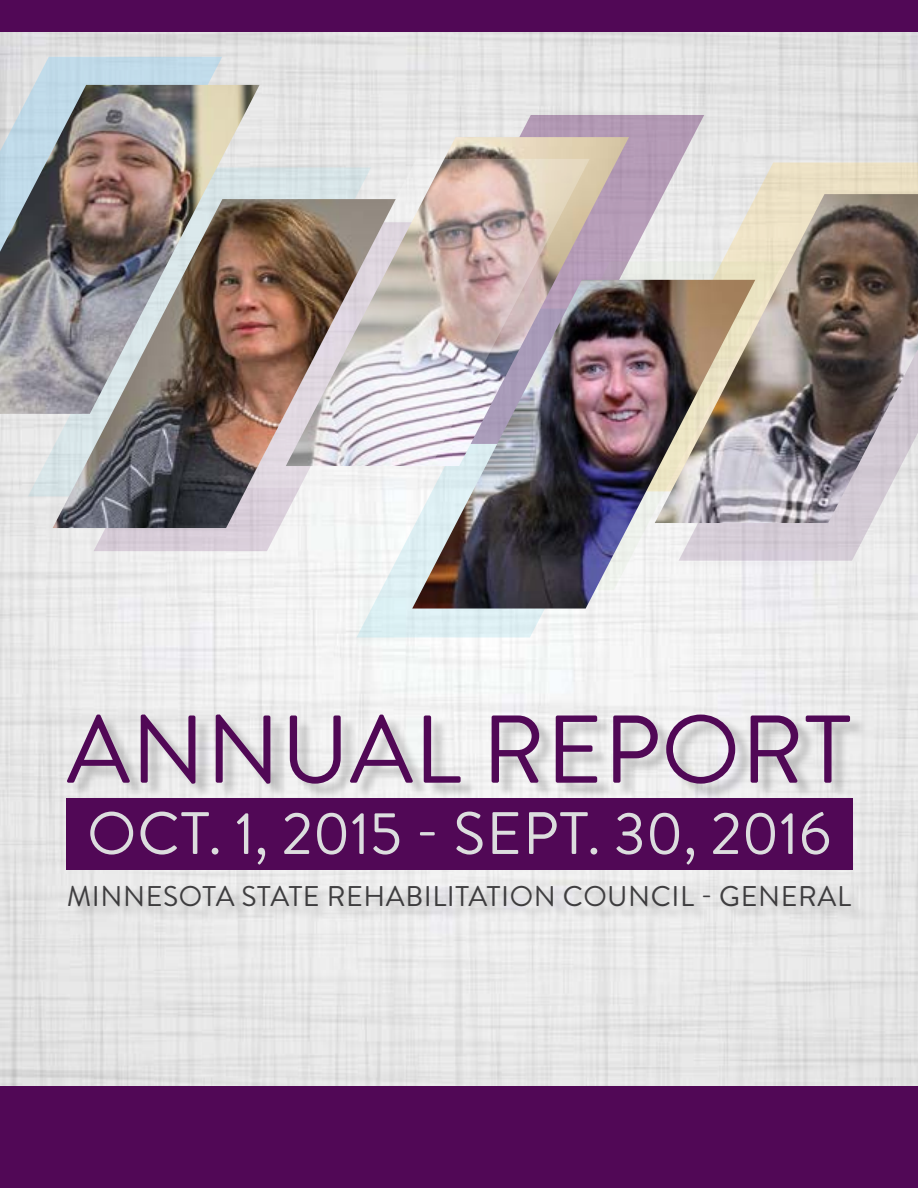
<style>
.page{position:relative;width:918px;height:1188px;background:#fff}
.page>*{position:absolute;margin:0;border:0;box-sizing:border-box;transform-origin:0 0}
.t1{font:96px "Brandon Grotesque";letter-spacing:.005em;color:#510856}
.t2{font:59.7px "Brandon Grotesque";color:#dcddde}
.t3{font:28.5px "Brandon Grotesque";letter-spacing:.02em;color:#414042}
</style>
<div class="page">
<img style="left:0;top:32px;width:918px;height:1055px">
<div style="left:66px;top:798px;width:786px;height:72px;background:#510856"></div>
<div style="left:71px;top:716px;width:797px;height:83px;background:#000;opacity:.2"></div>
<div style="left:73px;top:887px;width:795px;height:33px;background:#000;opacity:.2"></div>
<svg style="left:704px;top:162px;width:214px;height:32px;background:#e8e0cc"></svg>
<svg style="left:356px;top:551px;width:344px;height:87px"></svg>
<svg style="left:94px;top:488px;width:318px;height:63px"></svg>
<svg style="left:0;top:57px;width:222px;height:28px;background:#c6dae6"></svg>
<svg style="left:784px;top:523px;width:134px;height:38px;background:#ddd8de"></svg>
<img style="left:0;top:85px;width:260px;height:329px">
<img style="left:53px;top:199px;width:343px;height:329px">
<svg style="left:361px;top:115px;width:343px;height:146px;background:#c9bbca"></svg>
<svg style="left:629px;top:261px;width:155px;height:329px;background:#dfdbe1"></svg>
<img style="left:412px;top:280px;width:343px;height:329px">
<img style="left:286px;top:137px;width:343px;height:329px">
<img style="left:655px;top:194px;width:263px;height:329px">
<img style="left:247px;top:159px;width:343px;height:329px">
<div style="left:0;top:0;width:918px;height:32px;background:#510856"></div>
<div style="left:0;top:1087px;width:918px;height:101px;background:#510856"></div>
<h1 class="t1" style="left:67px;top:684px;width:786px">ANNUAL REPORT</h1>
<h1 class="t2" style="left:87px;top:792px;width:746px">OCT. 1, 2015 - SEPT. 30, 2016</h1>
<h1 class="t3" style="left:67px;top:877px;width:786px">MINNESOTA STATE REHABILITATION COUNCIL - GENERAL</h1>
</div>
